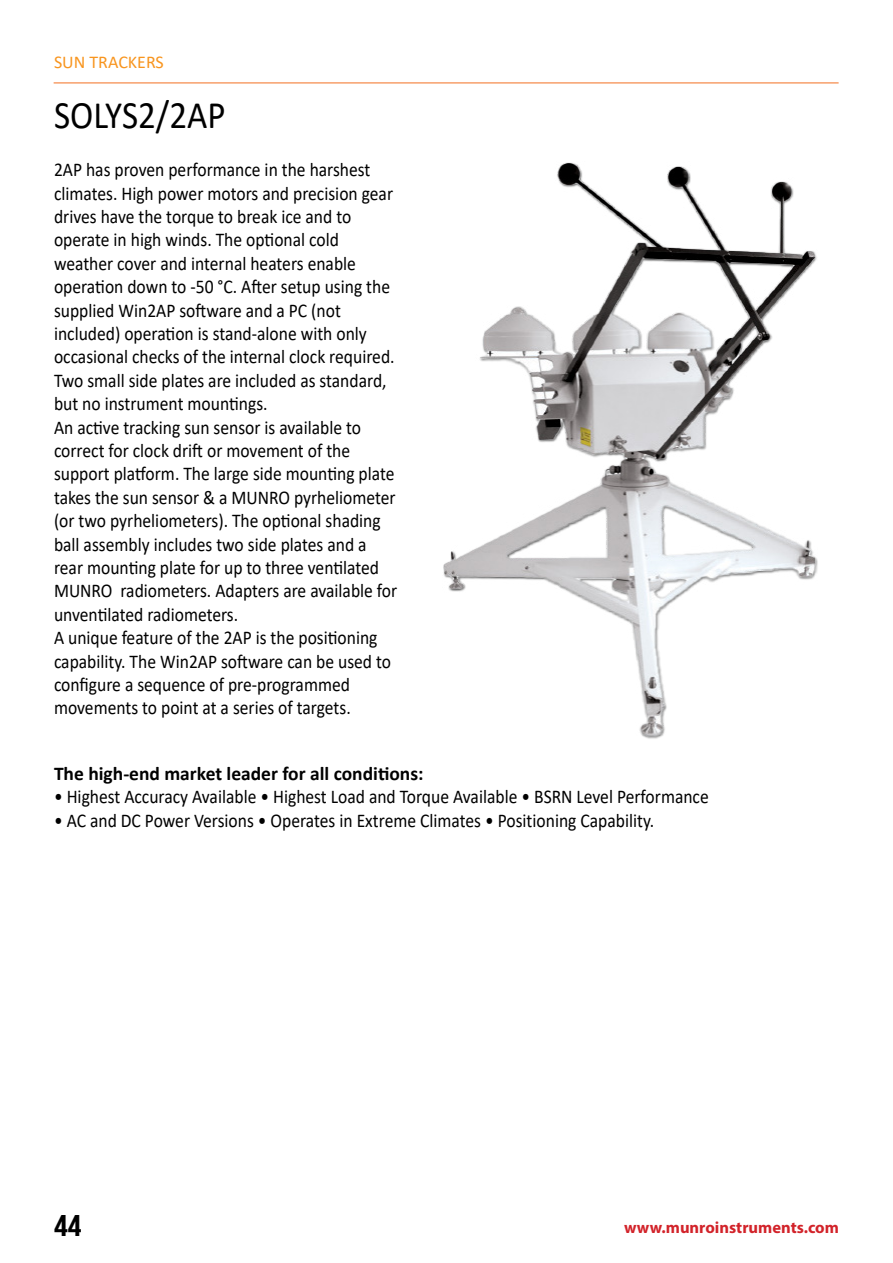
<style>
.page{position:relative;width:893px;height:1263px;background:#fff}
.page>*{position:absolute;margin:0;border:0;box-sizing:border-box;transform-origin:0 0}
.t1{font:39px "Calibri";color:#000;scale:.9 1}
.t2{font:30px "Bebas Neue";color:#000;scale:1.15 1}
.t3{font:19.5px/23.4px "Calibri";color:#000;scale:.9 1}
.t4{font:700 19.5px "Calibri";color:#000}
.t5{font:18px "Calibri";color:#f8951f}
.t6{font:700 16.5px "Myriad Pro";color:#d2232a}
</style>
<div class="page">
<img style="left:443px;top:162px;width:374px;height:576px">
<hr style="left:54px;top:83px;width:785px;height:1px;background:#f36f21">
<p class="t5" style="left:54px;top:49px;width:111px">SUN TRACKERS</p>
<h1 class="t1" style="left:54px;top:88px;width:192px">SOLYS2/2AP</h1>
<p class="t3" style="left:54px;top:158px;width:383px">2AP has proven performance in the harshest climates. High power motors and precision gear drives have the torque to break ice and to operate in high winds. The optional cold weather cover and internal heaters enable operation down to -50 °C. After setup using the supplied Win2AP software and a PC (not included) operation is stand-alone with only occasional checks of the internal clock required.<br>Two small side plates are included as standard, but no instrument mountings.<br>An active tracking sun sensor is available to correct for clock drift or movement of the support platform. The large side mounting plate takes the sun sensor &amp; a MUNRO pyrheliometer (or two pyrheliometers). The optional shading ball assembly includes two side plates and a rear mounting plate for up to three ventilated MUNRO radiometers. Adapters are available for unventilated radiometers.<br>A unique feature of the 2AP is the positioning capability. The Win2AP software can be used to configure a sequence of pre-programmed movements to point at a series of targets.</p>
<p class="t4" style="left:54px;top:760px;width:371px">The high-end market leader for all conditions:</p>
<p class="t3" style="left:54px;top:785px;width:729px">• Highest Accuracy Available • Highest Load and Torque Available • BSRN Level Performance</p>
<p class="t3" style="left:54px;top:808px;width:668px">• AC and DC Power Versions • Operates in Extreme Climates • Positioning Capability.</p>
<h2 class="t2" style="left:54px;top:1209px;width:25px">44</h2>
<p class="t6" style="left:624px;top:1217px;width:216px">www.munroinstruments.com</p>
</div>
